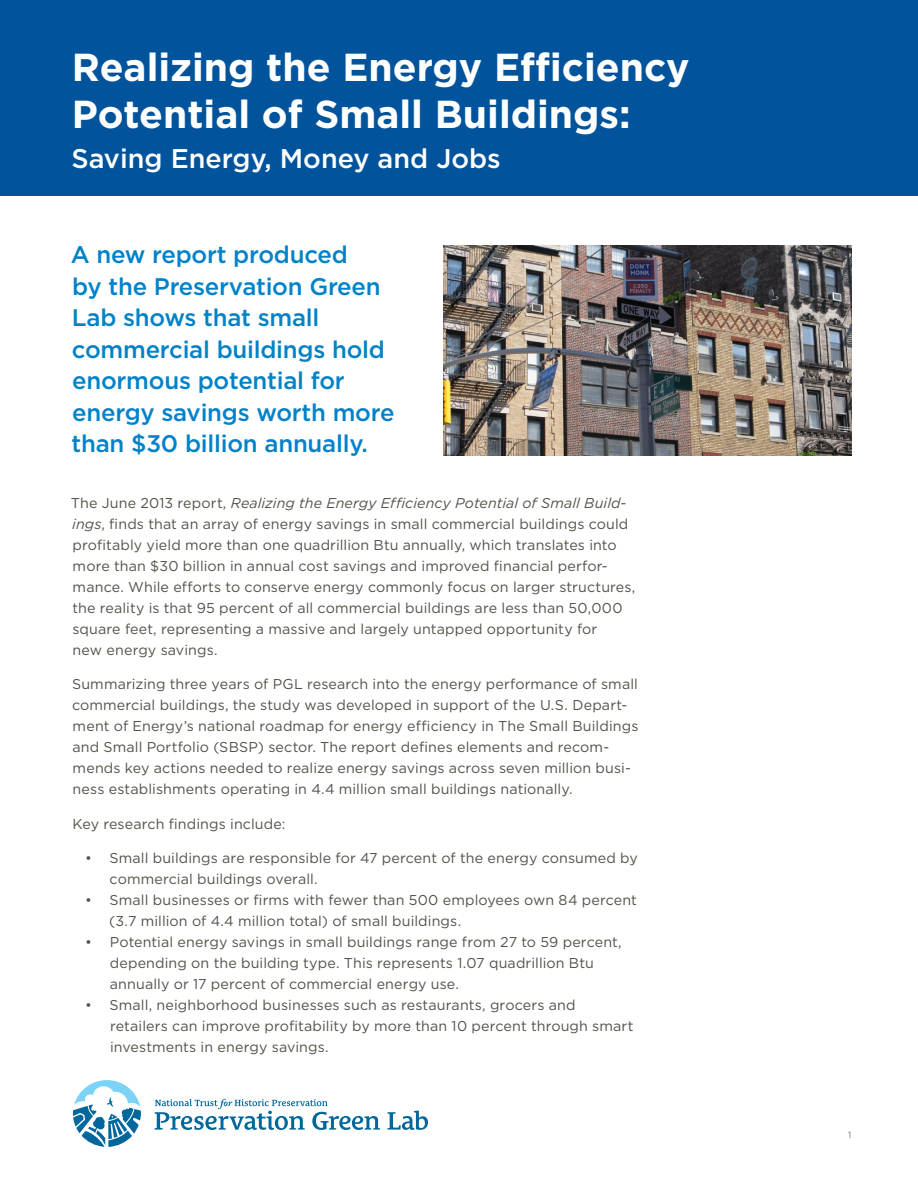
<style>
.page{position:relative;width:918px;height:1188px;background:#fff}
.page>*{position:absolute;margin:0;border:0;box-sizing:border-box;transform-origin:0 0}
.t1{font:700 39px/46.8px "Gotham";color:#fff}
.t2{font:500 27px "Gotham";color:#fff}
.t3{font:500 24px/31.5px "Gotham";letter-spacing:-.01em;color:#0082c8}
.Body_text{font:14.25px/21px "Gotham";letter-spacing:.01em;color:#535249}
.Body_bullets{font:14.25px/21px "Gotham";letter-spacing:.01em;color:#535249}
.t4{font:9px "Gotham";color:#77766c}
.s1{font-style:italic}
</style>
<div class="page">
<div style="left:0;top:0;width:918px;height:195px;background:#01549c"></div>
<img style="left:443px;top:245px;width:409px;height:210px">
<svg style="left:73px;top:1080px;width:68px;height:67px"></svg>
<svg style="left:155px;top:1099px;width:225px;height:31px"></svg>
<svg style="left:387px;top:1111px;width:41px;height:19px"></svg>
<p class="t1" style="left:72px;top:43px;width:619px">Realizing the Energy Efficiency<br>Potential of Small Buildings:</p>
<p class="t2" style="left:71px;top:143px;width:431px">Saving Energy, Money and Jobs</p>
<p class="t3" style="left:71px;top:238px;width:325px">A new report produced<br>by the Preservation Green<br>Lab shows that small commercial buildings hold enormous potential for energy savings worth more than $30 billion annually.</p>
<p class="Body_text" style="left:71px;top:492px;width:566px">The June 2013 report, <span class="s1">Realizing the Energy Efficiency Potential of Small Build&shy;ings</span>, finds that an array of energy savings in small commercial buildings could profitably yield more than one quadrillion Btu annually, which translates into more than $30 billion in annual cost savings and improved financial perfor&shy;mance. While efforts to conserve energy commonly focus on larger structures, the reality is that 95 percent of all commercial buildings are less than 50,000 square feet, representing a massive and largely untapped opportunity for<br>new energy savings.</p>
<p class="Body_text" style="left:72px;top:673px;width:568px">Summarizing three years of PGL research into the energy performance of small commercial buildings, the study was developed in support of the U.S. Depart&shy;ment of Energy’s national roadmap for energy efficiency in The Small Buildings and Small Portfolio (SBSP) sector. The report defines elements and recom&shy;mends key actions needed to realize energy savings across seven million busi&shy;ness establishments operating in 4.4 million small buildings nationally.</p>
<p class="Body_text" style="left:72px;top:813px;width:215px">Key research findings include:</p>
<p class="Body_bullets" style="left:110px;top:847px;width:530px;text-indent:-24px">• Small buildings are responsible for 47 percent of the energy consumed by commercial buildings overall.</p>
<p class="Body_bullets" style="left:109px;top:889px;width:529px;text-indent:-24px">• Small businesses or firms with fewer than 500 employees own 84 percent (3.7 million of 4.4 million total) of small buildings.</p>
<p class="Body_bullets" style="left:110px;top:931px;width:513px;text-indent:-25px">• Potential energy savings in small buildings range from 27 to 59 percent, depending on the building type. This represents 1.07 quadrillion Btu annually or 17 percent of commercial energy use.</p>
<p class="Body_bullets" style="left:110px;top:994px;width:525px;text-indent:-25px">• Small, neighborhood businesses such as restaurants, grocers and retailers can improve profitability by more than 10 percent through smart investments in energy savings.</p>
<p class="t4" style="left:848px;top:1130px;width:5px">1</p>
</div>
